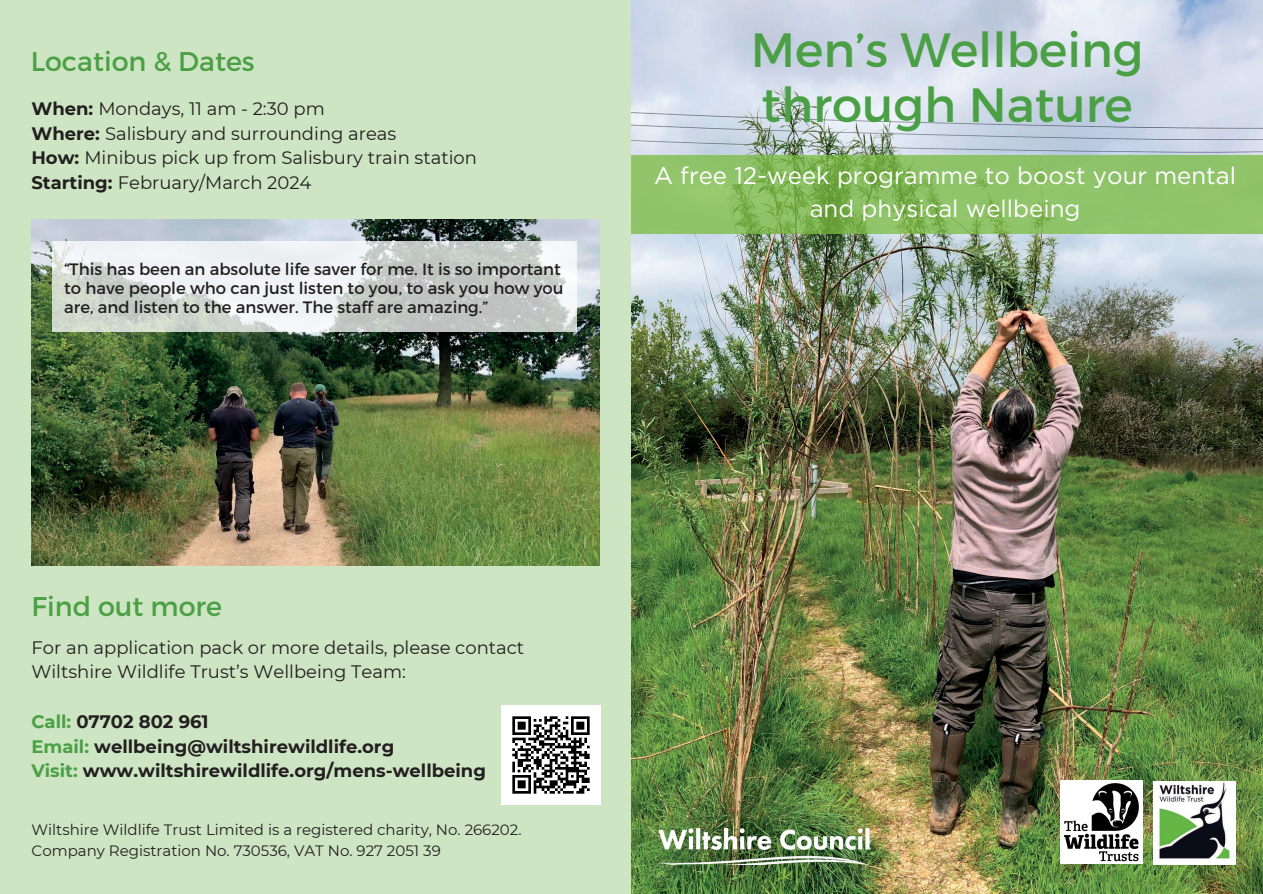
<style>
.page{position:relative;width:1263px;height:894px;background:#fff}
.page>*{position:absolute;margin:0;border:0;box-sizing:border-box;transform-origin:0 0}
.t1{font:48px "Montserrat";color:#4b9f45}
.t2{font:27px "Montserrat";color:#4b9f45}
.t3{font:24px/32.7px "Gotham";color:#fff;text-align:center}
.t4{font:18px/24.8px "Montserrat";color:#231f20}
.t5{font:700 18px "Montserrat";color:#231f20}
.t6{font:16.5px/19.2px "Montserrat";color:#231f20}
.t7{font:15px "Montserrat";color:#231f20}
.s1{font-weight:700}
.s2{color:#4b9f45}
</style>
<div class="page">
<div style="left:0;top:0;width:1263px;height:893px;background:#cde5c3"></div>
<img style="left:631px;top:0;width:632px;height:893px">
<svg style="left:631px;top:154px;width:632px;height:79px;background:#8abe64"></svg>
<img style="left:1153px;top:781px;width:83px;height:82px">
<img style="left:1061px;top:780px;width:82px;height:82px">
<img style="left:32px;top:220px;width:568px;height:345px">
<img style="left:659px;top:827px;width:210px;height:36px">
<img style="left:501px;top:705px;width:99px;height:99px">
<svg style="left:52px;top:241px;width:524px;height:90px;background:#d8dcdb"></svg>
<p class="t2" style="left:31px;top:44px;width:225px">Location &amp; Dates</p>
<p class="t4" style="left:31px;top:96px;width:295px"><span class="s1">When:</span> Mondays, 11 am - 2:30 pm</p>
<p class="t4" style="left:31px;top:121px;width:366px"><span class="s1">Where:</span> Salisbury and surrounding areas</p>
<p class="t4" style="left:31px;top:145px;width:447px"><span class="s1">How:</span> Minibus pick up from Salisbury train station</p>
<p class="t4" style="left:31px;top:170px;width:282px"><span class="s1">Starting:</span> February/March 2024</p>
<p class="t6" style="left:64px;top:258px;width:501px">“This has been an absolute life saver for me. It is so important to have people who can just listen to you, to ask you how you are, and listen to the answer. The staff are amazing.”</p>
<p class="t1" style="left:751px;top:19px;width:394px">Men’s Wellbeing</p>
<p class="t1" style="left:762px;top:74px;width:373px">through Nature</p>
<p class="t3" style="left:654px;top:160px;width:583px">A free 12-week programme to boost your mental and physical wellbeing</p>
<p class="t2" style="left:32px;top:588px;width:192px">Find out more</p>
<p class="t4" style="left:31px;top:634px;width:494px">For an application pack or more details, please contact<br>Wiltshire Wildlife Trust’s Wellbeing Team:</p>
<p class="t5" style="left:31px;top:710px;width:179px"><span class="s2">Call:</span> 07702 802 961</p>
<p class="t5" style="left:31px;top:735px;width:364px"><span class="s2">Email:</span> wellbeing@wiltshirewildlife.org</p>
<p class="t5" style="left:31px;top:759px;width:456px"><span class="s2">Visit:</span> www.wiltshirewildlife.org/mens-wellbeing</p>
<p class="t7" style="left:32px;top:820px;width:491px">Wiltshire Wildlife Trust Limited is a registered charity, No. 266202.</p>
<p class="t7" style="left:32px;top:840px;width:411px">Company Registration No. 730536, VAT No. 927 2051 39</p>
</div>
